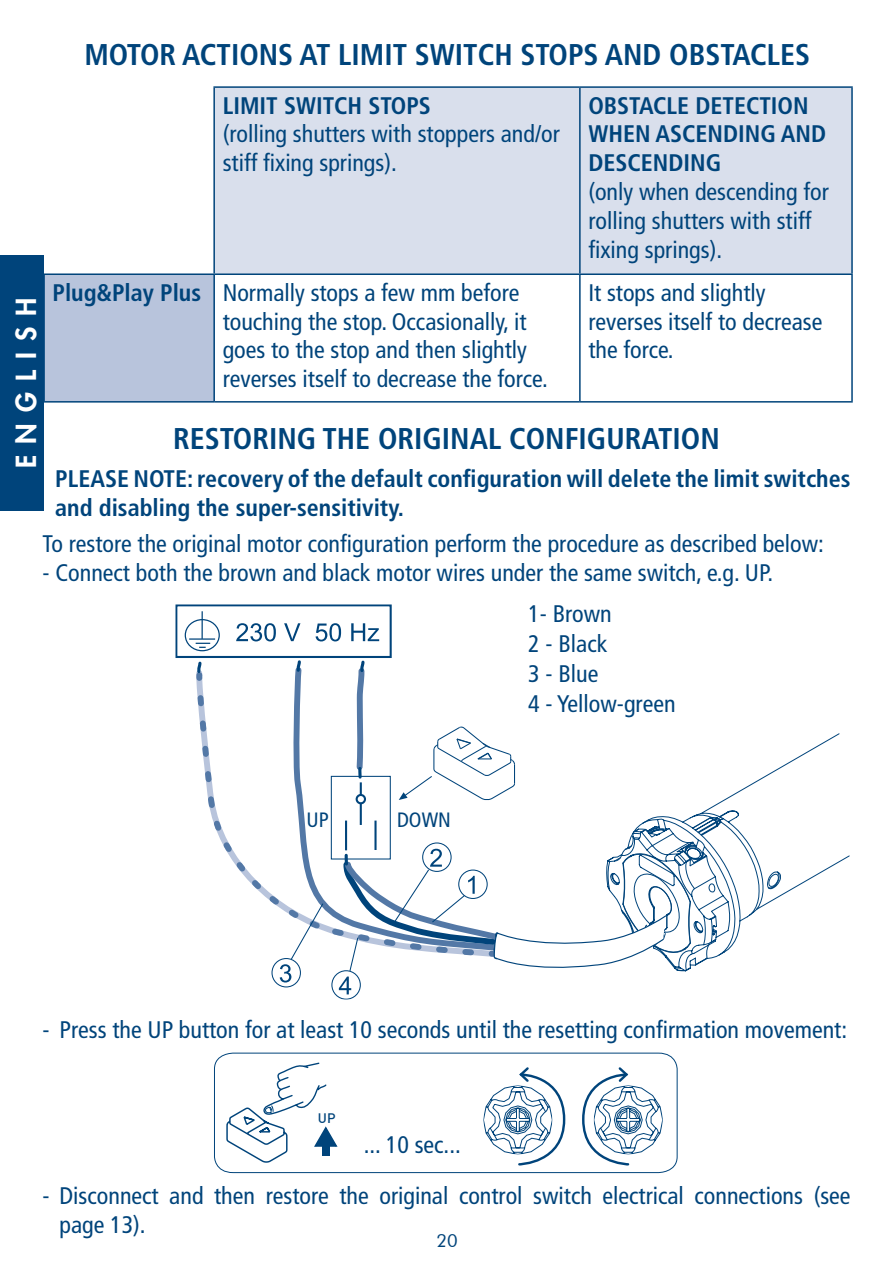
<style>
.page{position:relative;width:893px;height:1276px;background:#fff}
.page>*{position:absolute;margin:0;border:0;box-sizing:border-box;transform-origin:0 0}
.t1{font:700 condensed 30px "Frutiger LT Std";color:#00447b}
.t2{font:800 27px "Futura Std";letter-spacing:.41em;color:#fff}
.t3{font:condensed 24px/28.8px "Frutiger LT Std";color:#00447b}
.t4{font:700 condensed 24px/28.8px "Frutiger LT Std";color:#00447b}
.t5{font:condensed 20.7px "Frutiger LT Std";color:#00447b}
.t6{font:18px "Futura BT";color:#00447b}
.t7{font:500 13.5px "DIN";color:#00447b}
</style>
<div class="page">
<div style="left:215px;top:88px;width:636px;height:185px;background:#d9dfec"></div>
<div style="left:44px;top:274px;width:170px;height:128px;background:#b8c4dc"></div>
<hr style="left:851px;top:88px;width:2px;height:185px;background:#00447b">
<hr style="left:580px;top:273px;width:273px;height:2px;background:#00447b">
<hr style="left:579px;top:275px;width:2px;height:126px;background:#00447b">
<hr style="left:851px;top:275px;width:2px;height:126px;background:#00447b">
<hr style="left:580px;top:86px;width:273px;height:2px;background:#00447b">
<hr style="left:43px;top:401px;width:171px;height:1px;background:#00447b">
<hr style="left:214px;top:401px;width:366px;height:1px;background:#00447b">
<hr style="left:580px;top:401px;width:273px;height:1px;background:#00447b">
<hr style="left:213px;top:86px;width:367px;height:2px;background:#00447b">
<hr style="left:213px;top:88px;width:2px;height:185px;background:#00447b">
<hr style="left:579px;top:88px;width:2px;height:185px;background:#00447b">
<hr style="left:214px;top:273px;width:366px;height:2px;background:#00447b">
<hr style="left:43px;top:273px;width:171px;height:2px;background:#00447b">
<hr style="left:43px;top:275px;width:2px;height:126px;background:#00447b">
<hr style="left:213px;top:275px;width:2px;height:126px;background:#00447b">
<div style="left:0;top:255px;width:44px;height:255px;background:#00447b"></div>
<div style="left:331px;top:970px;width:30px;height:29px;border:1px solid #00447b;border-radius:50%"></div>
<svg style="left:189px;top:611px;width:26px;height:37px"></svg>
<div style="left:185px;top:619px;width:35px;height:32px;border:1px solid #00447b;border-radius:50%"></div>
<svg style="left:236px;top:623px;width:143px;height:18px"></svg>
<div style="left:175px;top:604px;width:217px;height:54px;border:2px solid #00447b"></div>
<svg style="left:214px;top:1052px;width:464px;height:121px"></svg>
<svg style="left:225px;top:1061px;width:113px;height:102px"></svg>
<svg style="left:581px;top:1065px;width:82px;height:101px"></svg>
<svg style="left:483px;top:1065px;width:84px;height:101px"></svg>
<svg style="left:779px;top:733px;width:71px;height:164px"></svg>
<svg style="left:196px;top:660px;width:583px;height:334px"></svg>
<p class="t1" style="left:84px;top:37px;width:727px">MOTOR ACTIONS AT LIMIT SWITCH STOPS AND OBSTACLES</p>
<p class="t2" style="left:9px;top:468px;width:172px;rotate:-90deg">ENGLISH</p>
<p class="t4" style="left:223px;top:91px;width:210px">LIMIT SWITCH STOPS</p>
<p class="t3" style="left:223px;top:120px;width:339px">(rolling shutters with stoppers and/or stiff fixing springs).</p>
<p class="t4" style="left:588px;top:91px;width:239px">OBSTACLE DETECTION<br>WHEN ASCENDING AND<br>DESCENDING</p>
<p class="t3" style="left:588px;top:177px;width:242px">(only when descending for rolling shutters with stiff fixing springs).</p>
<p class="t4" style="left:53px;top:278px;width:150px">Plug&amp;Play Plus</p>
<p class="t3" style="left:223px;top:278px;width:327px">Normally stops a few mm before touching the stop. Occasionally, it goes to the stop and then slightly reverses itself to decrease the force.</p>
<p class="t3" style="left:588px;top:278px;width:236px">It stops and slightly reverses itself to decrease the force.</p>
<p class="t1" style="left:173px;top:421px;width:548px">RESTORING THE ORIGINAL CONFIGURATION</p>
<p class="t4" style="left:55px;top:464px;width:797px">PLEASE NOTE: recovery of the default configuration will delete the limit switches and disabling the super-sensitivity.</p>
<p class="t3" style="left:43px;top:529px;width:783px">To restore the original motor configuration perform the procedure as described below:</p>
<p class="t3" style="left:43px;top:558px;width:732px">- Connect both the brown and black motor wires under the same switch, e.g. UP.</p>
<p class="t5" style="left:306px;top:808px;width:24px">UP</p>
<p class="t5" style="left:397px;top:808px;width:55px">DOWN</p>
<p class="t3" style="left:528px;top:599px;width:85px">1- Brown</p>
<p class="t3" style="left:528px;top:629px;width:81px">2 - Black</p>
<p class="t3" style="left:528px;top:659px;width:72px">3 - Blue</p>
<p class="t3" style="left:528px;top:689px;width:149px">4 - Yellow-green</p>
<p class="t3" style="left:43px;top:1015px;width:806px">- Press the UP button for at least 10 seconds until the resetting confirmation movement:</p>
<p class="t7" style="left:318px;top:1109px;width:19px">UP</p>
<p class="t3" style="left:364px;top:1130px;width:99px">... 10 sec...</p>
<p class="t3" style="left:60px;top:1181px;width:792px;text-indent:-17px">- Disconnect and then restore the original control switch electrical connections (see page 13).</p>
<p class="t6" style="left:437px;top:1229px;width:23px">20</p>
</div>
